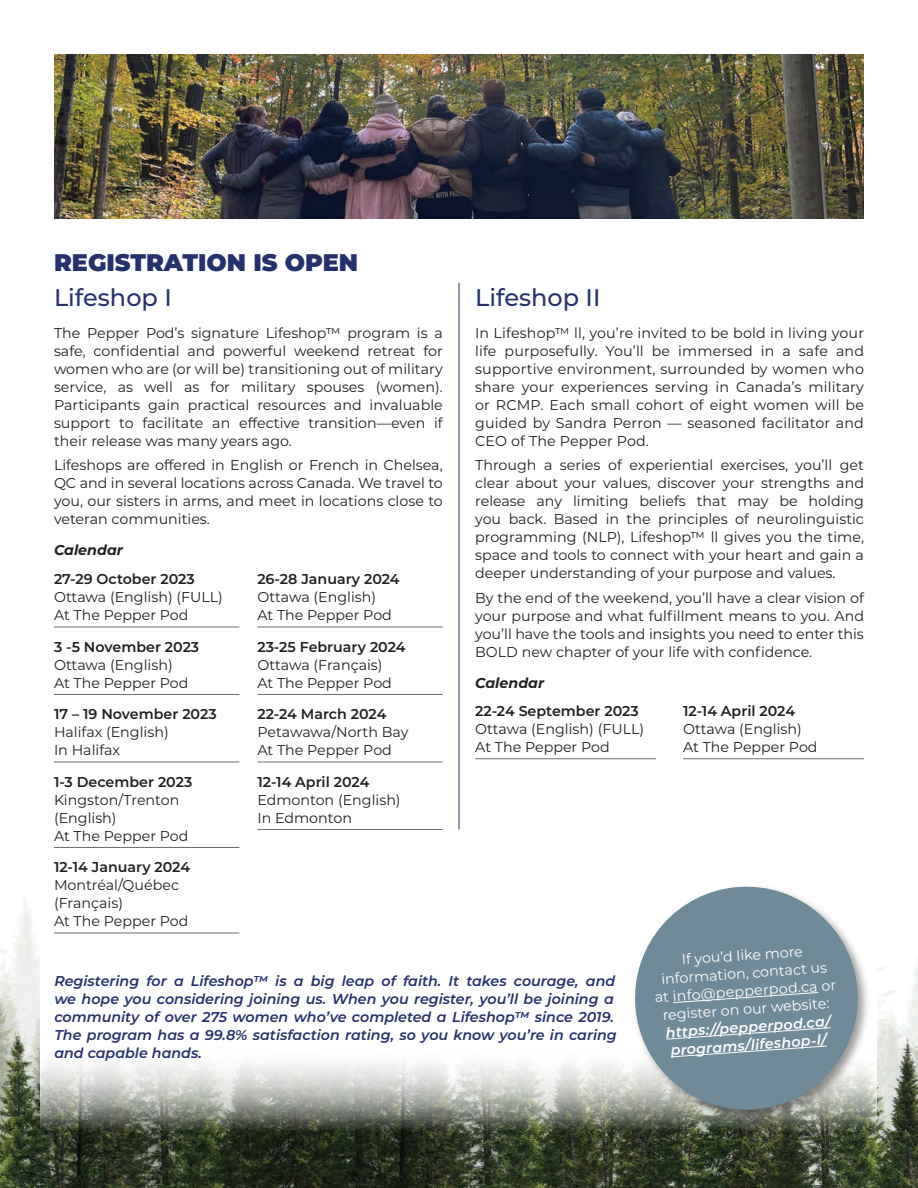
<style>
.page{position:relative;width:918px;height:1188px;background:#fff}
.page>*{position:absolute;margin:0;border:0;box-sizing:border-box;transform-origin:0 0}
.t1{font:500 24px "Montserrat";color:#24316d}
.t2{font:900 24px "Montserrat";color:#24316d}
.t3{font:14.25px/18px "Montserrat";color:#231f20}
.t4{font:italic 600 14.25px/18px "Montserrat";color:#24316d}
.t5{font:600 14.25px "Montserrat";color:#231f20}
.t6{font:14.25px/18px "Montserrat";color:#fff;text-align:center}
.t7{font:italic 600 14.25px/18px "Montserrat";color:#fff}
.t8{font:italic 700 14.25px "Montserrat";color:#231f20}
</style>
<div class="page">
<img style="left:0;top:897px;width:918px;height:291px">
<svg style="left:40px;top:897px;width:838px;height:237px"></svg>
<img style="left:54px;top:54px;width:810px;height:165px">
<hr style="left:54px;top:627px;width:185px;height:1px;background:#667262">
<hr style="left:54px;top:694px;width:185px;height:1px;background:#667262">
<hr style="left:54px;top:762px;width:185px;height:1px;background:#667262">
<hr style="left:54px;top:847px;width:185px;height:1px;background:#667262">
<hr style="left:54px;top:933px;width:185px;height:1px;background:#667262">
<hr style="left:257px;top:627px;width:186px;height:1px;background:#667262">
<hr style="left:257px;top:694px;width:186px;height:1px;background:#667262">
<hr style="left:257px;top:762px;width:186px;height:1px;background:#667262">
<hr style="left:257px;top:829px;width:186px;height:1px;background:#667262">
<hr style="left:459px;top:283px;width:1px;height:546px;background:#24316d">
<hr style="left:475px;top:758px;width:181px;height:1px;background:#667262">
<hr style="left:683px;top:758px;width:181px;height:1px;background:#667262">
<div style="left:632px;top:883px;width:239px;height:239px;background:#231f20;opacity:.45"></div>
<svg style="left:631px;top:883px;width:231px;height:231px;fill:#6f8a98"></svg>
<svg style="left:672px;top:992px;width:147px;height:11px;background:#7b94a1"></svg>
<svg style="left:665px;top:1027px;width:167px;height:31px;background:#77919e"></svg>
<h1 class="t2" style="left:54px;top:244px;width:306px">REGISTRATION IS OPEN</h1>
<h1 class="t1" style="left:54px;top:281px;width:119px">Lifeshop I</h1>
<p class="t3" style="left:54px;top:323px;width:390px;text-align:justify">The Pepper Pod’s signature Lifeshop™ program is a safe, confidential and powerful weekend retreat for women who are (or will be) transitioning out of military service, as well as for military spouses (women).<br>Participants gain practical resources and invaluable support to facilitate an effective transition—even if their release was many years ago.</p>
<p class="t3" style="left:54px;top:456px;width:390px;text-align:justify">Lifeshops are offered in English or French in Chelsea, QC and in several locations across Canada. We travel to you, our sisters in arms, and meet in locations close to veteran communities.</p>
<p class="t8" style="left:54px;top:540px;width:71px">Calendar</p>
<p class="t5" style="left:54px;top:569px;width:142px">27-29 October 2023</p>
<p class="t3" style="left:54px;top:587px;width:170px">Ottawa (English) (FULL)<br>At The Pepper Pod</p>
<p class="t5" style="left:54px;top:636px;width:147px">3 -5 November 2023</p>
<p class="t3" style="left:54px;top:655px;width:136px">Ottawa (English)<br>At The Pepper Pod</p>
<p class="t5" style="left:54px;top:704px;width:164px">17 – 19 November 2023</p>
<p class="t3" style="left:54px;top:722px;width:116px">Halifax (English)<br>In Halifax</p>
<p class="t5" style="left:54px;top:771px;width:140px">1-3 December 2023</p>
<p class="t3" style="left:54px;top:790px;width:136px">Kingston/Trenton (English)<br>At The Pepper Pod</p>
<p class="t5" style="left:54px;top:857px;width:138px">12-14 January 2024</p>
<p class="t3" style="left:54px;top:875px;width:136px">Montréal/Québec (Français)<br>At The Pepper Pod</p>
<p class="t5" style="left:257px;top:569px;width:144px">26-28 January 2024</p>
<p class="t3" style="left:257px;top:587px;width:136px">Ottawa (English)<br>At The Pepper Pod</p>
<p class="t5" style="left:257px;top:636px;width:150px">23-25 February 2024</p>
<p class="t3" style="left:257px;top:655px;width:136px">Ottawa (Français)<br>At The Pepper Pod</p>
<p class="t5" style="left:257px;top:704px;width:131px">22-24 March 2024</p>
<p class="t3" style="left:257px;top:722px;width:153px">Petawawa/North Bay<br>At The Pepper Pod</p>
<p class="t5" style="left:257px;top:771px;width:113px">12-14 April 2024</p>
<p class="t3" style="left:257px;top:790px;width:145px">Edmonton (English)<br>In Edmonton</p>
<h1 class="t1" style="left:475px;top:281px;width:127px">Lifeshop II</h1>
<p class="t3" style="left:475px;top:323px;width:390px;text-align:justify">In Lifeshop™ ll, you’re invited to be bold in living your life purposefully. You’ll be immersed in a safe and supportive environment, surrounded by women who share your experiences serving in Canada’s military or RCMP. Each small cohort of eight women will be guided by Sandra Perron — seasoned facilitator and CEO of The Pepper Pod.</p>
<p class="t3" style="left:475px;top:456px;width:390px;text-align:justify">Through a series of experiential exercises, you’ll get clear about your values, discover your strengths and release any limiting beliefs that may be holding you back. Based in the principles of neurolinguistic programming (NLP), Lifeshop™ ll gives you the time, space and tools to connect with your heart and gain a deeper understanding of your purpose and values.</p>
<p class="t3" style="left:475px;top:589px;width:390px;text-align:justify">By the end of the weekend, you’ll have a clear vision of your purpose and what fulfillment means to you. And you’ll have the tools and insights you need to enter this BOLD new chapter of your life with confidence.</p>
<p class="t8" style="left:475px;top:673px;width:71px">Calendar</p>
<p class="t5" style="left:475px;top:701px;width:165px">22-24 September 2023</p>
<p class="t3" style="left:475px;top:719px;width:170px">Ottawa (English) (FULL)<br>At The Pepper Pod</p>
<p class="t5" style="left:683px;top:701px;width:113px">12-14 April 2024</p>
<p class="t3" style="left:683px;top:719px;width:136px">Ottawa (English)<br>At The Pepper Pod</p>
<p class="t4" style="left:54px;top:971px;width:564px">Registering for a Lifeshop™ is a big leap of faith. It takes courage, and we hope you considering joining us. When you register, you’ll be joining a community of over 275 women who’ve completed a Lifeshop™ since 2019.<br>The program has a 99.8% satisfaction rating, so you know you’re in caring and capable hands.</p>
<p class="t6" style="left:652px;top:952px;width:183px;rotate:-4deg">If you’d like more information, contact us at info@pepperpod.ca or register on our website:</p>
<p class="t7" style="left:665px;top:1023px;width:166px;rotate:-4deg">https://pepperpod.ca/ programs/lifeshop-l/</p>
</div>
